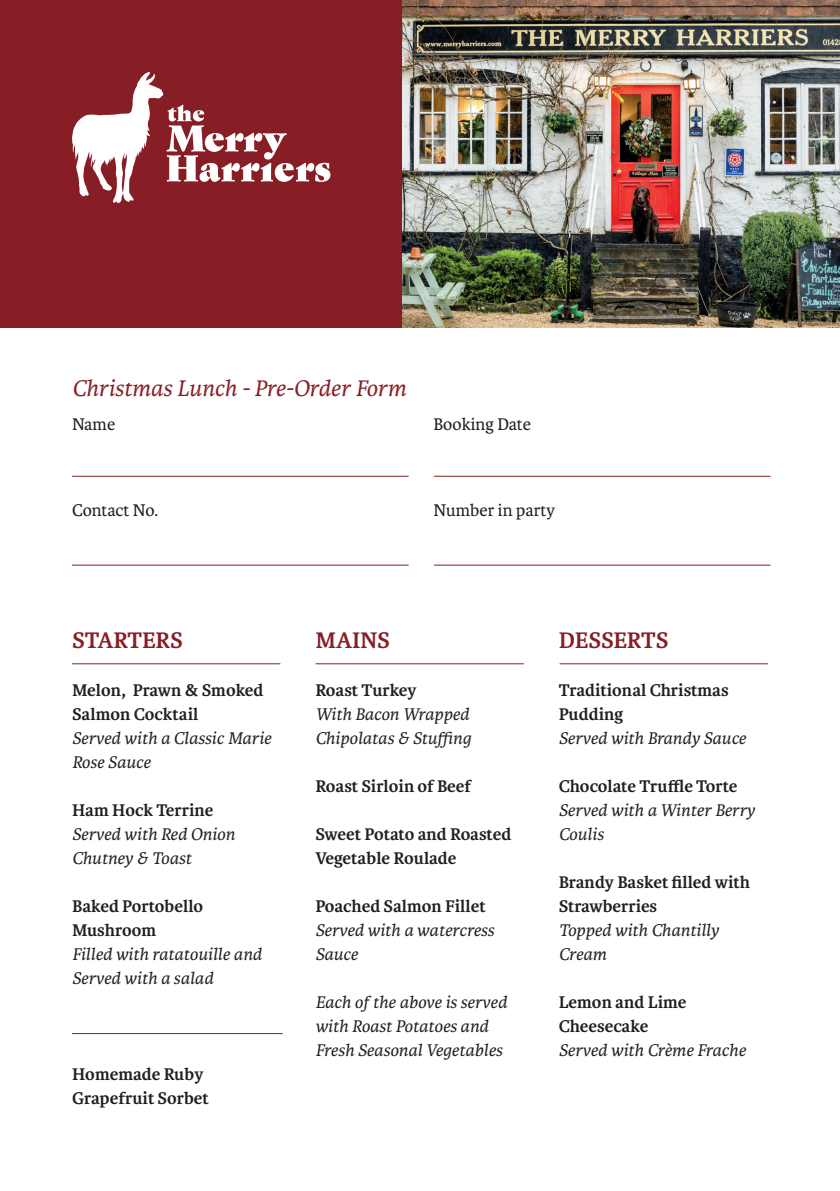
<style>
.page{position:relative;width:840px;height:1191px;background:#fff}
.page>*{position:absolute;margin:0;border:0;box-sizing:border-box;transform-origin:0 0}
.t1{font:italic 24px "Karmina";color:#881e25}
.t2{font:700 24px "Karmina";color:#881e25}
.t3{font:italic 18px/24px "Karmina";color:#231f20}
.t4{font:700 18px/24px "Karmina";color:#231f20}
.t5{font:18px "Karmina";color:#231f20}
</style>
<div class="page">
<div style="left:0;top:0;width:839px;height:328px;background:#881e25"></div>
<svg style="left:72px;top:72px;width:258px;height:131px"></svg>
<img style="left:403px;top:0;width:436px;height:328px">
<hr style="left:72px;top:476px;width:336px;height:1px;background:#881e25">
<hr style="left:72px;top:565px;width:336px;height:1px;background:#881e25">
<hr style="left:72px;top:663px;width:208px;height:1px;background:#881e25">
<hr style="left:315px;top:663px;width:208px;height:1px;background:#881e25">
<hr style="left:559px;top:663px;width:208px;height:1px;background:#881e25">
<hr style="left:72px;top:1033px;width:210px;height:1px;background:#881e25">
<hr style="left:433px;top:476px;width:337px;height:1px;background:#881e25">
<hr style="left:433px;top:565px;width:337px;height:1px;background:#881e25">
<h1 class="t1" style="left:72px;top:375px;width:335px">Christmas Lunch - Pre-Order Form</h1>
<p class="t5" style="left:72px;top:414px;width:45px">Name</p>
<p class="t5" style="left:433px;top:414px;width:99px">Booking Date</p>
<p class="t5" style="left:72px;top:500px;width:88px">Contact No.</p>
<p class="t5" style="left:433px;top:500px;width:123px">Number in party</p>
<h1 class="t2" style="left:72px;top:627px;width:112px">STARTERS</h1>
<p class="t4" style="left:72px;top:678px;width:193px">Melon, Prawn &amp; Smoked<br>Salmon Cocktail</p>
<p class="t3" style="left:72px;top:727px;width:201px">Served with a Classic Marie<br>Rose Sauce</p>
<p class="t4" style="left:72px;top:798px;width:143px">Ham Hock Terrine</p>
<p class="t3" style="left:72px;top:823px;width:164px">Served with Red Onion<br>Chutney &amp; Toast</p>
<p class="t4" style="left:72px;top:894px;width:133px">Baked Portobello<br>Mushroom</p>
<p class="t3" style="left:72px;top:942px;width:191px">Filled with ratatouille and<br>Served with a salad</p>
<p class="t4" style="left:72px;top:1062px;width:138px">Homemade Ruby<br>Grapefruit Sorbet</p>
<h1 class="t2" style="left:315px;top:627px;width:76px">MAINS</h1>
<p class="t4" style="left:315px;top:678px;width:103px">Roast Turkey</p>
<p class="t3" style="left:315px;top:703px;width:157px">With Bacon Wrapped<br>Chipolatas &amp; Stuffing</p>
<p class="t4" style="left:315px;top:774px;width:157px">Roast Sirloin of Beef</p>
<p class="t4" style="left:315px;top:822px;width:197px">Sweet Potato and Roasted<br>Vegetable Roulade</p>
<p class="t4" style="left:315px;top:894px;width:172px">Poached Salmon Fillet</p>
<p class="t3" style="left:315px;top:919px;width:180px">Served with a watercress<br>Sauce</p>
<p class="t3" style="left:315px;top:991px;width:193px">Each of the above is served with Roast Potatoes and<br>Fresh Seasonal Vegetables</p>
<h1 class="t2" style="left:558px;top:627px;width:111px">DESSERTS</h1>
<p class="t4" style="left:558px;top:678px;width:171px">Traditional Christmas<br>Pudding</p>
<p class="t3" style="left:558px;top:727px;width:189px">Served with Brandy Sauce</p>
<p class="t4" style="left:558px;top:774px;width:180px">Chocolate Truffle Torte</p>
<p class="t3" style="left:558px;top:799px;width:198px">Served with a Winter Berry<br>Coulis</p>
<p class="t4" style="left:558px;top:870px;width:193px">Brandy Basket filled with<br>Strawberries</p>
<p class="t3" style="left:558px;top:918px;width:162px">Topped with Chantilly<br>Cream</p>
<p class="t4" style="left:558px;top:990px;width:129px">Lemon and Lime<br>Cheesecake</p>
<p class="t3" style="left:558px;top:1038px;width:189px">Served with Crème Frache</p>
</div>
